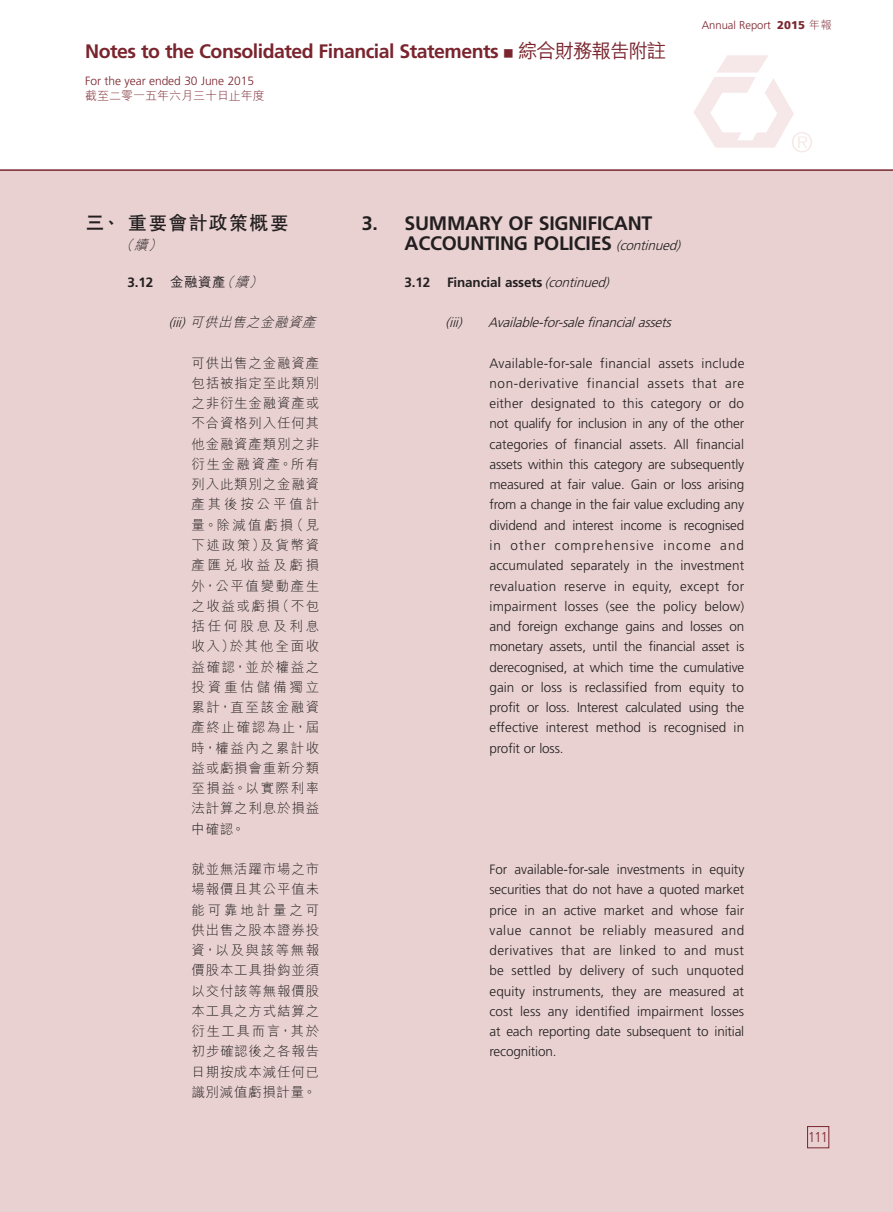
<style>
.page{position:relative;width:893px;height:1212px;background:#fff}
.page>*{position:absolute;margin:0;border:0;box-sizing:border-box;transform-origin:0 0}
.Heading_1{font:700 19.5px/20.2px "Frutiger LT Std";letter-spacing:-.01em;color:#231f20}
.t1{font:700 19.5px "Frutiger LT Std";letter-spacing:-.025em;color:#7a252e}
.C_Heading_1{font:700 19.5px "C Hei 2 HK";letter-spacing:.04em;color:#231f20}
.t2{font:300 14.25px "Frutiger LT Std";color:#7a252e;scale:.9 1}
.Body_Text{font:300 13.5px/20.2px "Frutiger LT Std";letter-spacing:-.01em;color:#231f20;text-align:justify}
.C_Body_Text{font:300 13.5px/20.2px "M Hei HK";letter-spacing:.06em;color:#231f20;text-align:justify}
.Heading_3{font:italic 300 13.5px "Frutiger LT Std";color:#231f20}
.Heading_2{font:700 13.5px "Frutiger LT Std";letter-spacing:-.01em;color:#231f20}
.C_Heading_3{font:italic 300 13.5px "M Hei HK";color:#231f20}
.C_Heading_2{font:700 13.5px "Frutiger LT Std";color:#231f20}
.C_Heading_1-2{font:italic 300 13.5px "M Hei HK";color:#231f20}
.t3{font:300 12px "Frutiger LT Std";letter-spacing:-.005em;color:#7a252e}
.t4{font:300 12px "M Hei HK";color:#7a252e}
.t5{font:300 11.25px "Frutiger LT Std";letter-spacing:-.005em;color:#7a252e}
.s1{font-family:"M Hei HK";font-weight:500;font-size:12px}
.s2{font-family:"M Hei HK";font-weight:500}
.s3{font-weight:900}
.s4{font-family:"M Hei HK"}
.s5{font-family:"M Hei HK";font-weight:300;font-style:italic}
.s6{font-family:"Frutiger LT Std"}
.s7{font-weight:300;font-style:italic;font-size:13.5px}
.s8{font-weight:300;font-style:italic}
</style>
<div class="page">
<div style="left:0;top:170px;width:893px;height:1042px;background:#e9d1d1"></div>
<svg style="left:694px;top:55px;width:118px;height:97px"></svg>
<hr style="left:0;top:169px;width:893px;height:2px;background:#7a252e">
<div style="left:807px;top:1126px;width:22px;height:22px;border:1px solid #7a252e"></div>
<h1 class="t1" style="left:85px;top:40px;width:583px">Notes to the Consolidated Financial Statements <span class="s1">■</span> <span class="s2">綜合財務報告附註</span></h1>
<p class="t3" style="left:85px;top:74px;width:170px">For the year ended 30 June 2015</p>
<p class="t4" style="left:85px;top:89px;width:181px">截至二零一五年六月三十日止年度</p>
<p class="t5" style="left:702px;top:19px;width:132px">Annual Report <span class="s3">2015</span> <span class="s4">年報</span></p>
<p class="C_Heading_1" style="left:85px;top:213px;width:205px">三、重要會計政策概要</p>
<p class="C_Heading_1-2" style="left:119px;top:238px;width:47px">（續）</p>
<p class="C_Heading_2" style="left:128px;top:274px;width:140px">3.12 <span class="s2">金融資產</span><span class="s5">（續）</span></p>
<p class="C_Heading_3" style="left:169px;top:315px;width:152px"><span class="s6">(iii)</span> 可供出售之金融資產</p>
<p class="C_Body_Text" style="left:191px;top:352px;width:130px">可供出售之金融資產包括被指定至此類別之非衍生金融資產或不合資格列入任何其他金融資產類別之非衍生金融資產。所有列入此類別之金融資產其後按公平值計量。除減值虧損（見下述政策）及貨幣資產匯兌收益及虧損外，公平值變動產生之收益或虧損（不包括任何股息及利息收入）於其他全面收益確認，並於權益之投資重估儲備獨立累計，直至該金融資產終止確認為止，屆時，權益內之累計收益或虧損會重新分類至損益。以實際利率法計算之利息於損益中確認。</p>
<p class="C_Body_Text" style="left:191px;top:859px;width:130px">就並無活躍市場之市場報價且其公平值未能可靠地計量之可供出售之股本證券投資，以及與該等無報價股本工具掛鈎並須以交付該等無報價股本工具之方式結算之衍生工具而言，其於初步確認後之各報告日期按成本減任何已識別減值虧損計量。</p>
<p class="Heading_1" style="left:404px;top:213px;width:281px;text-indent:-43px">3. SUMMARY OF SIGNIFICANT<br>ACCOUNTING POLICIES <span class="s7">(continued)</span></p>
<p class="Heading_2" style="left:404px;top:274px;width:210px">3.12 Financial assets <span class="s8">(continued)</span></p>
<p class="Heading_3" style="left:446px;top:315px;width:22px">(iii)</p>
<p class="Heading_3" style="left:488px;top:315px;width:188px">Available-for-sale financial assets</p>
<p class="Body_Text" style="left:490px;top:353px;width:256px">Available-for-sale financial assets include non-derivative financial assets that are either designated to this category or do not qualify for inclusion in any of the other categories of financial assets. All financial assets within this category are subsequently measured at fair value. Gain or loss arising from a change in the fair value excluding any dividend and interest income is recognised in other comprehensive income and accumulated separately in the investment revaluation reserve in equity, except for impairment losses (see the policy below) and foreign exchange gains and losses on monetary assets, until the financial asset is derecognised, at which time the cumulative gain or loss is reclassified from equity to profit or loss. Interest calculated using the effective interest method is recognised in profit or loss.</p>
<p class="Body_Text" style="left:490px;top:859px;width:256px">For available-for-sale investments in equity securities that do not have a quoted market price in an active market and whose fair value cannot be reliably measured and derivatives that are linked to and must be settled by delivery of such unquoted equity instruments, they are measured at cost less any identified impairment losses at each reporting date subsequent to initial recognition.</p>
<p class="t2" style="left:808px;top:1129px;width:24px">111</p>
</div>
